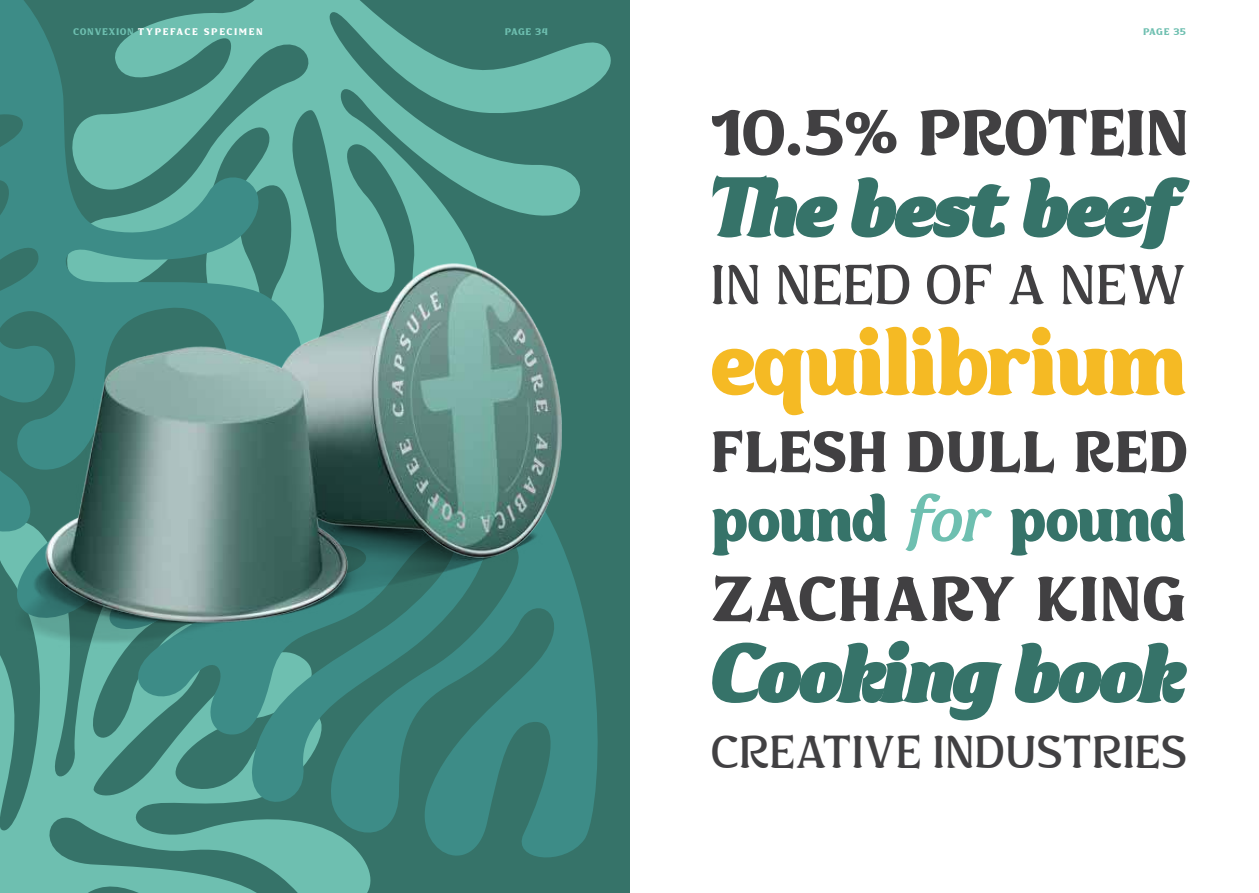
<style>
.page{position:relative;width:1259px;height:893px;background:#fff}
.page>*{position:absolute;margin:0;border:0;box-sizing:border-box;transform-origin:0 0}
.t1{font:99px "Convexion";color:#f5ba24}
.t2{font:italic 700 87px "Convexion";letter-spacing:-.025em;color:#367369}
.t3{font:69.6px "Convexion";letter-spacing:-.005em;color:#367369}
.t4{font:66px "Convexion";letter-spacing:.04em;color:#414042}
.t5{font:64.5px "Convexion";letter-spacing:.05em;color:#414042}
.t6{font:59.25px "Convexion";letter-spacing:.05em;color:#414042}
.t7{font:300 57px "Convexion";letter-spacing:.06em;color:#414042}
.t8{font:300 46.65px "Convexion";letter-spacing:.06em;color:#414042}
.t9{font:9.75px "Convexion";letter-spacing:.215em;color:#fff}
.t10{font:9.75px "Convexion";letter-spacing:.075em;color:#6ebfb0}
.s1{color:#6ebfb0}
.s2{font-weight:300;font-style:italic;color:#6ebfb0}
</style>
<div class="page">
<svg style="left:0;top:883px;width:395px;height:10px;background:#60ac9f"></svg>
<svg style="left:0;top:817px;width:620px;height:66px;background:#4c9287"></svg>
<svg style="left:315px;top:0;width:315px;height:70px;background:#478a7f"></svg>
<svg style="left:0;top:0;width:315px;height:70px;background:#4d958a"></svg>
<img style="left:0;top:70px;width:630px;height:747px">
<p class="t9" style="left:74px;top:26px;width:190px"><span class="s1">CONVEXION</span> TYPEFACE SPECIMEN</p>
<p class="t10" style="left:505px;top:26px;width:43px">PAGE 34</p>
<p class="t10" style="left:1143px;top:26px;width:44px">PAGE 35</p>
<h3 class="t4" style="left:711px;top:96px;width:477px">10.5% PROTEIN</h3>
<h2 class="t2" style="left:705px;top:158px;width:475px">The best beef</h2>
<h3 class="t7" style="left:712px;top:253px;width:474px">IN NEED OF A NEW</h3>
<h1 class="t1" style="left:711px;top:306px;width:476px">equilibrium</h1>
<h3 class="t6" style="left:712px;top:419px;width:476px">FLESH DULL RED</h3>
<h3 class="t3" style="left:711px;top:479px;width:476px">pound <span class="s2">for</span> pound</h3>
<h3 class="t5" style="left:712px;top:563px;width:474px">ZACHARY KING</h3>
<h2 class="t2" style="left:709px;top:624px;width:477px">Cooking book</h2>
<h3 class="t8" style="left:712px;top:726px;width:475px">CREATIVE INDUSTRIES</h3>
</div>
